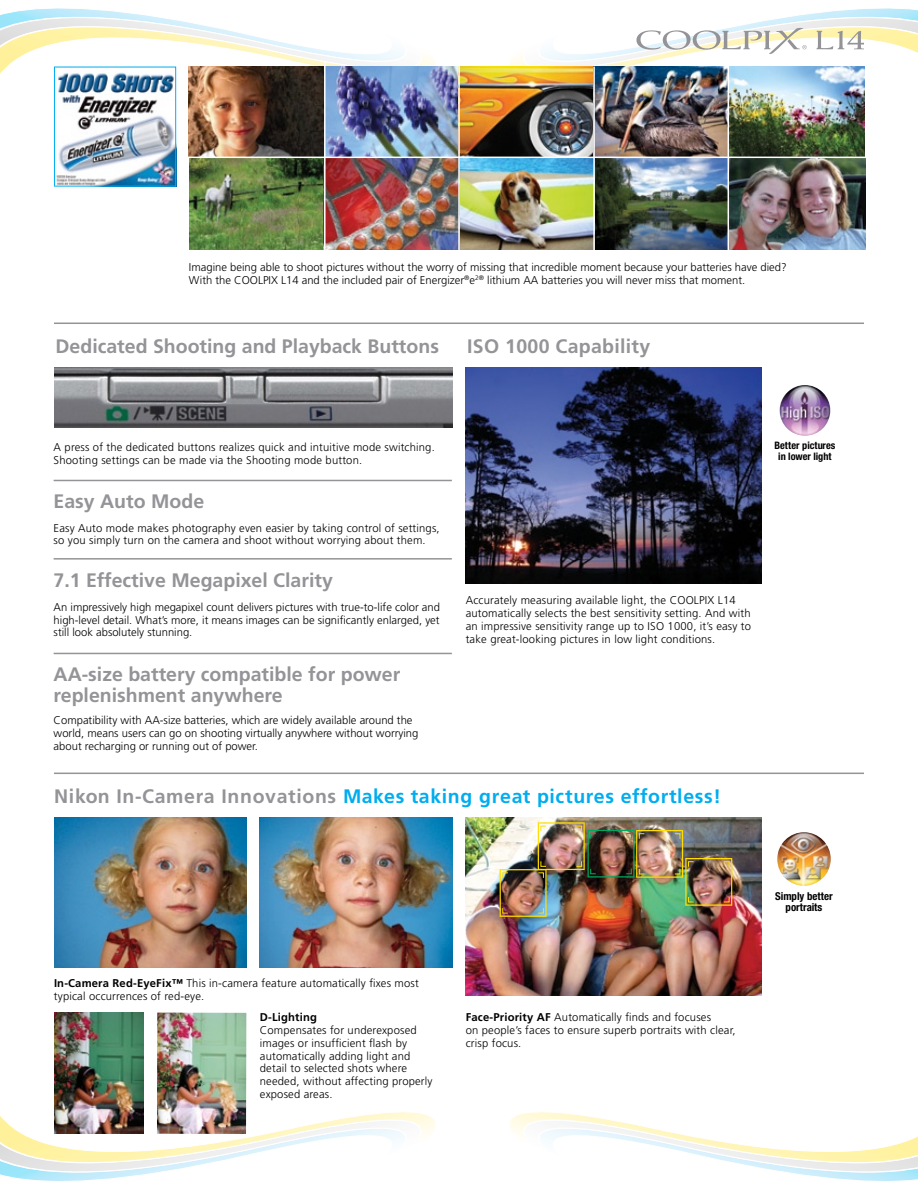
<style>
.page{position:relative;width:918px;height:1188px;background:#fff}
.page>*{position:absolute;margin:0;border:0;box-sizing:border-box;transform-origin:0 0}
.t1{font:700 19.5px/21px "Frutiger";color:#949498}
.t2{font:700 19.5px "Frutiger";letter-spacing:.035em;color:#00adef}
.t3{font:300 11.25px/12.8px "Frutiger";letter-spacing:.015em;color:#000}
.t4{font:700 11.25px "Frutiger";letter-spacing:.015em;color:#000}
.t5{font:700 condensed 10.95px/11.6px "Helvetica Neue";color:#000;text-align:center}
.t6{font:700 condensed 10.35px/10.9px "Helvetica Neue";color:#000;text-align:center}
.s1{color:#949498}
.s2{font-weight:700}
</style>
<div class="page">
<svg style="left:0;top:8px;width:445px;height:76px"></svg>
<svg style="left:0;top:1106px;width:435px;height:75px"></svg>
<svg style="left:510px;top:1112px;width:408px;height:69px"></svg>
<img style="left:189px;top:67px;width:676px;height:182px">
<img style="left:54px;top:817px;width:192px;height:150px">
<img style="left:260px;top:817px;width:192px;height:150px">
<img style="left:466px;top:368px;width:295px;height:216px">
<img style="left:54px;top:1013px;width:89px;height:121px">
<img style="left:157px;top:1013px;width:89px;height:121px">
<img style="left:466px;top:817px;width:295px;height:179px">
<img style="left:500px;top:822px;width:232px;height:95px">
<img style="left:500px;top:8px;width:418px;height:76px">
<hr style="left:54px;top:323px;width:810px;height:1px;background:#949498">
<hr style="left:54px;top:773px;width:810px;height:1px;background:#949498">
<hr style="left:54px;top:653px;width:398px;height:1px;background:#949498">
<hr style="left:54px;top:558px;width:398px;height:2px;background:#949498">
<hr style="left:324px;top:62px;width:2px;height:189px;background:#fff">
<hr style="left:458px;top:62px;width:2px;height:189px;background:#fff">
<hr style="left:593px;top:67px;width:2px;height:189px;background:#fff">
<hr style="left:728px;top:62px;width:1px;height:189px;background:#fff">
<hr style="left:54px;top:480px;width:398px;height:1px;background:#949498">
<hr style="left:48px;top:157px;width:820px;height:1px;background:#fff">
<img style="left:56px;top:69px;width:118px;height:116px">
<div style="left:54px;top:67px;width:122px;height:120px;border:1px solid #00adef"></div>
<img style="left:55px;top:368px;width:397px;height:60px">
<img style="left:777px;top:832px;width:54px;height:54px;border-radius:50%">
<img style="left:780px;top:385px;width:50px;height:51px;border-radius:50%">
<p class="t3" style="left:189px;top:261px;width:599px">Imagine being able to shoot pictures without the worry of missing that incredible moment because your batteries have died?<br>With the COOLPIX L14 and the included pair of Energizer<sup>®</sup>e<sup>2®</sup> lithium AA batteries you will never miss that moment.</p>
<h1 class="t1" style="left:56px;top:336px;width:385px">Dedicated Shooting and Playback Buttons</h1>
<h1 class="t1" style="left:467px;top:336px;width:185px">ISO 1000 Capability</h1>
<p class="t3" style="left:54px;top:441px;width:383px">A press of the dedicated buttons realizes quick and intuitive mode switching.<br>Shooting settings can be made via the Shooting mode button.</p>
<h1 class="t1" style="left:54px;top:491px;width:152px">Easy Auto Mode</h1>
<p class="t3" style="left:54px;top:521px;width:388px">Easy Auto mode makes photography even easier by taking control of settings, so you simply turn on the camera and shoot without worrying about them.</p>
<h1 class="t1" style="left:54px;top:570px;width:281px">7.1 Effective Megapixel Clarity</h1>
<p class="t3" style="left:54px;top:601px;width:388px;text-align:justify">An impressively high megapixel count delivers pictures with true-to-life color and high-level detail. What’s more, it means images can be significantly enlarged, yet still look absolutely stunning.</p>
<h1 class="t1" style="left:54px;top:664px;width:348px">AA-size battery compatible for power replenishment anywhere</h1>
<p class="t3" style="left:54px;top:714px;width:366px">Compatibility with AA-size batteries, which are widely available around the world, means users can go on shooting virtually anywhere without worrying about recharging or running out of power.</p>
<p class="t3" style="left:466px;top:594px;width:287px">Accurately measuring available light, the COOLPIX L14 automatically selects the best sensitivity setting. And with an impressive sensitivity range up to ISO 1000, it’s easy to take great-looking pictures in low light conditions.</p>
<h1 class="t2" style="left:54px;top:785px;width:668px"><span class="s1">Nikon In-Camera Innovations</span> Makes taking great pictures effortless!</h1>
<p class="t6" style="left:775px;top:440px;width:62px">Better pictures in lower light</p>
<p class="t3" style="left:54px;top:977px;width:366px"><span class="s2">In-Camera Red-EyeFix™</span> This in-camera feature automatically fixes most typical occurrences of red-eye.</p>
<p class="t4" style="left:260px;top:1011px;width:59px">D-Lighting</p>
<p class="t3" style="left:260px;top:1024px;width:174px">Compensates for underexposed images or insufficient flash by automatically adding light and detail to selected shots where needed, without affecting properly exposed areas.</p>
<p class="t3" style="left:466px;top:1011px;width:271px"><span class="s2">Face-Priority AF</span> Automatically finds and focuses<br>on people’s faces to ensure superb portraits with clear, crisp focus.</p>
<p class="t5" style="left:775px;top:890px;width:59px">Simply better portraits</p>
</div>
